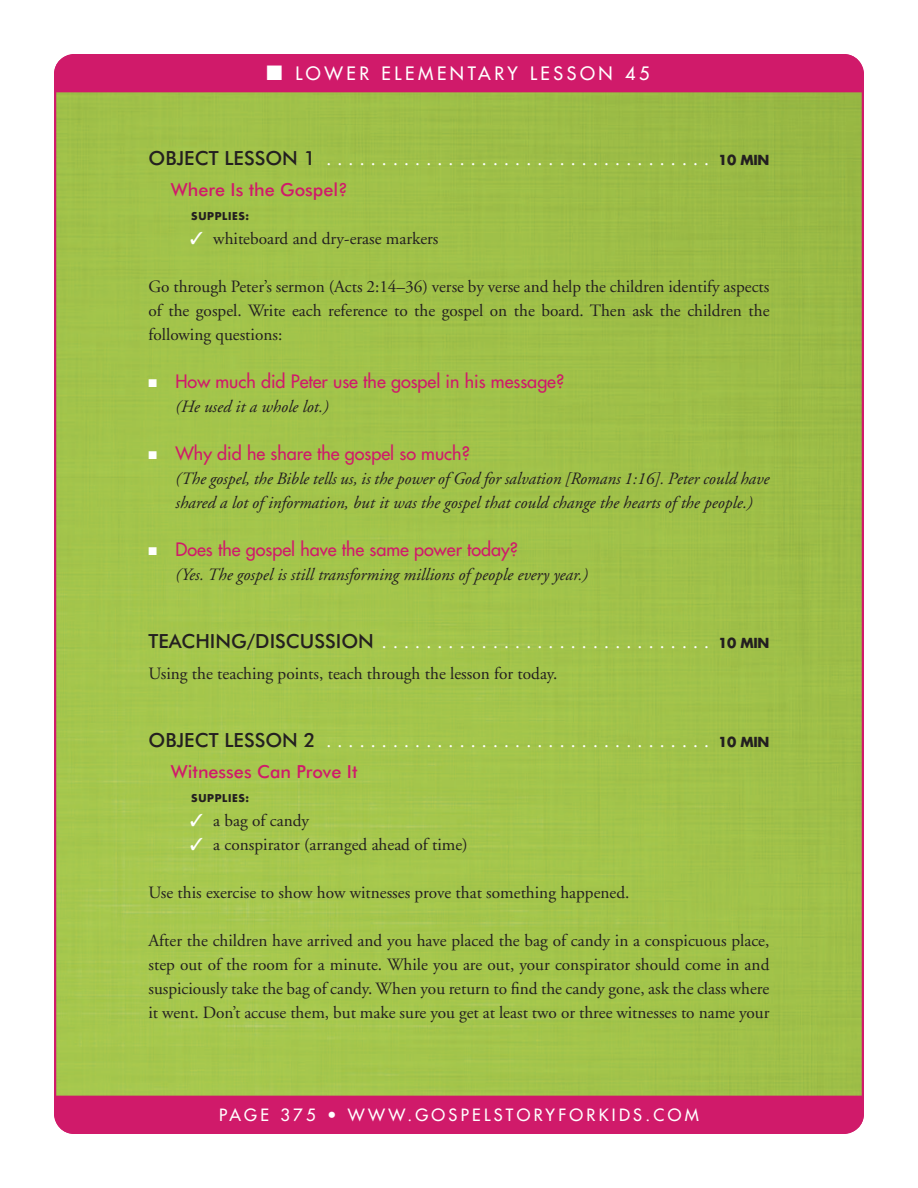
<style>
.page{position:relative;width:918px;height:1188px;background:#fff}
.page>*{position:absolute;margin:0;border:0;box-sizing:border-box;transform-origin:0 0}
.SUB_1{font:19.5px "Adobe Garamond";color:#fff}
.t1{font:18px "Futura";color:#d01a6a}
.LS_Subhead_2{font:500 18px "Futura BT";color:#d01a6a}
.t2{font:18px "Futura";letter-spacing:.2em;color:#fff}
.TXT{font:17.25px/24px "Adobe Garamond";color:#231f20;text-align:justify}
.Bulleted_Answer{font:italic 17.25px/24px "Adobe Garamond";color:#231f20}
.t3{font:16.5px "Futura";letter-spacing:.2em;color:#fff}
.LS_Supply_List_Inden{font:700 10.5px "Futura";letter-spacing:.06em;color:#231f20}
.s1{font-family:"Futura BT";font-weight:500;color:#231f20}
.s2{font-family:"Futura";font-weight:700;font-size:13.5px;color:#231f20}
.s3{color:#fff}
</style>
<div class="page">
<div style="left:57px;top:92px;width:804px;height:1004px;background:#a2c44b"></div>
<div style="left:54px;top:54px;width:810px;height:38px;background:#d01a6a"></div>
<div style="left:54px;top:1096px;width:810px;height:38px;background:#d01a6a"></div>
<p class="t2" style="left:266px;top:62px;width:385px">■ LOWER ELEMENTARY LESSON 45</p>
<p class="SUB_1" style="left:148px;top:149px;width:623px"><span class="s1">OBJECT LESSON 1</span> ................................... <span class="s2">10 MIN</span></p>
<p class="LS_Subhead_2" style="left:171px;top:179px;width:178px">Where Is the Gospel?</p>
<p class="LS_Supply_List_Inden" style="left:191px;top:209px;width:60px">SUPPLIES:</p>
<p class="TXT" style="left:190px;top:227px;width:250px"><span class="s3">✓</span> whiteboard and dry-erase markers</p>
<p class="TXT" style="left:148px;top:275px;width:623px">Go through Peter’s sermon (Acts 2:14–36) verse by verse and help the children identify aspects of the gospel. Write each reference to the gospel on the board. Then ask the children the following questions:</p>
<p class="t1" style="left:148px;top:370px;width:417px"><span class="s3">■</span> How much did Peter use the gospel in his message?</p>
<p class="Bulleted_Answer" style="left:176px;top:395px;width:155px">(He used it a whole lot.)</p>
<p class="t1" style="left:148px;top:442px;width:323px"><span class="s3">■</span> Why did he share the gospel so much?</p>
<p class="Bulleted_Answer" style="left:176px;top:467px;width:596px">(The gospel, the Bible tells us, is the power of God for salvation [Romans 1:16]. Peter could have shared a lot of information, but it was the gospel that could change the hearts of the people.)</p>
<p class="t1" style="left:148px;top:538px;width:371px"><span class="s3">■</span> Does the gospel have the same power today?</p>
<p class="Bulleted_Answer" style="left:176px;top:563px;width:414px">(Yes. The gospel is still transforming millions of people every year.)</p>
<p class="SUB_1" style="left:148px;top:632px;width:623px"><span class="s1">TEACHING/DISCUSSION</span> .............................. <span class="s2">10 MIN</span></p>
<p class="TXT" style="left:148px;top:662px;width:410px">Using the teaching points, teach through the lesson for today.</p>
<p class="SUB_1" style="left:148px;top:731px;width:623px"><span class="s1">OBJECT LESSON 2</span> ................................... <span class="s2">10 MIN</span></p>
<p class="LS_Subhead_2" style="left:171px;top:761px;width:188px">Witnesses Can Prove It</p>
<p class="LS_Supply_List_Inden" style="left:191px;top:791px;width:60px">SUPPLIES:</p>
<p class="TXT" style="left:190px;top:809px;width:120px"><span class="s3">✓</span> a bag of candy</p>
<p class="TXT" style="left:190px;top:833px;width:279px"><span class="s3">✓</span> a conspirator (arranged ahead of time)</p>
<p class="TXT" style="left:148px;top:881px;width:482px">Use this exercise to show how witnesses prove that something happened.</p>
<p class="TXT" style="left:148px;top:929px;width:622px">After the children have arrived and you have placed the bag of candy in a conspicuous place, step out of the room for a minute. While you are out, your conspirator should come in and suspiciously take the bag of candy. When you return to find the candy gone, ask the class where it went. Don’t accuse them, but make sure you get at least two or three witnesses to name your</p>
<p class="t3" style="left:219px;top:1104px;width:481px">PAGE 375 • WWW.GOSPELSTORYFORKIDS.COM</p>
</div>
